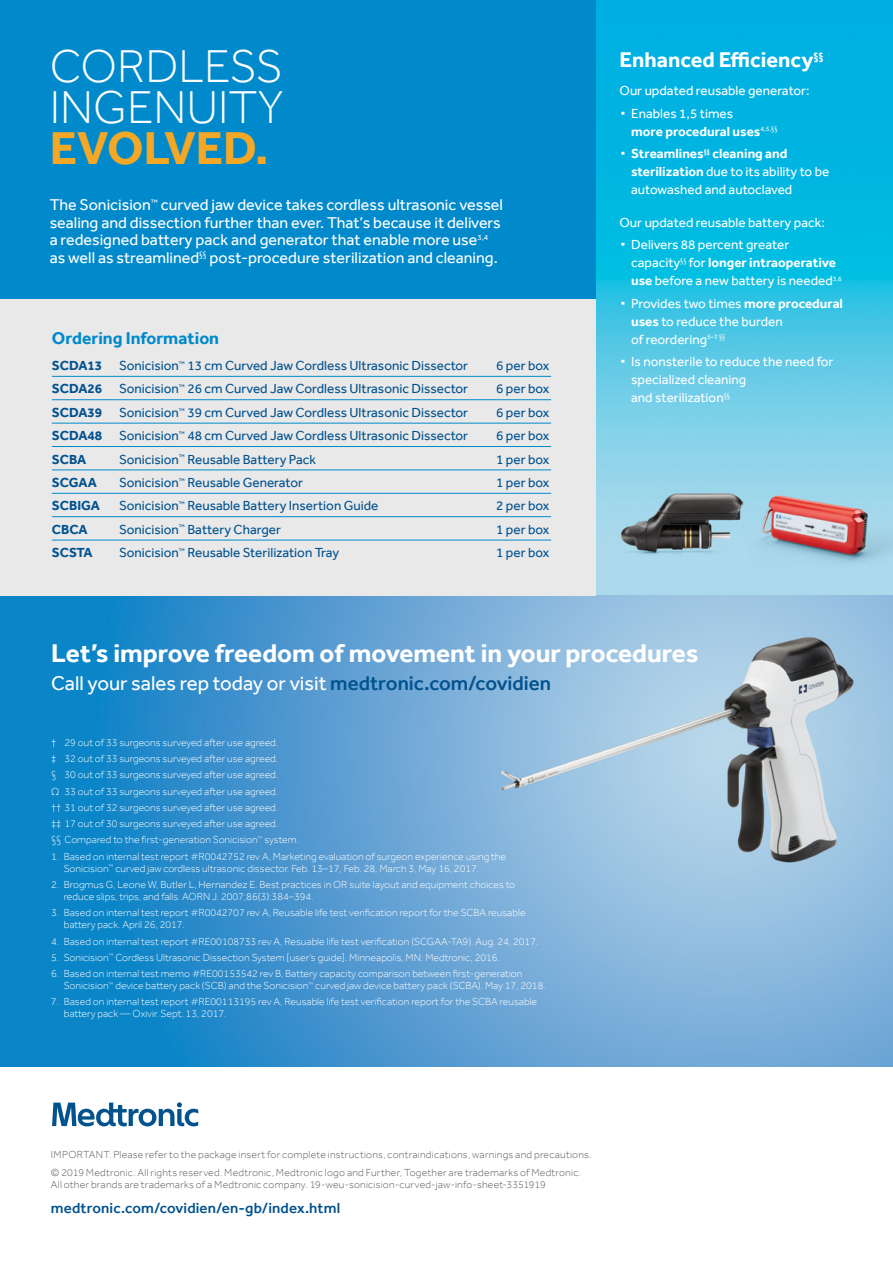
<style>
.page{position:relative;width:893px;height:1263px;background:#fff}
.page>*{position:absolute;margin:0;border:0;box-sizing:border-box;transform-origin:0 0}
.t1{font:300 47.4px/41.4px "Effra";color:#fff}
.t2{font:700 47.4px "Effra";color:#f5a826}
.t3{font:30px "Effra";color:#fff}
.t4{font:700 26.25px "Effra";color:#fff}
.t5{font:700 21.9px "Effra";color:#fff}
.t6{font:20.4px "Effra";color:#fff}
.t7{font:700 17.55px "Effra";color:#008acb}
.t8{font:16.05px/17.5px "Effra";color:#fff}
.t9{font:500 15px "Effra";letter-spacing:.01em;color:#02528e}
.t10{font:13.5px "Effra";color:#02528e}
.t11{font:13.5px/18px "Effra";color:#fff}
.t12{font:700 13.5px "Effra";color:#02528e}
.t13{font:700 13.5px/18px "Effra";color:#fff}
.t14{font:300 10.5px/16.2px "Effra";color:#fff}
.t15{font:300 10.5px/18.3px "Effra";letter-spacing:.02em;color:#58595b}
.s1{font-weight:400}
.s2{font-weight:700}
.s3{font-weight:500;color:#02528e}
</style>
<div class="page">
<img style="left:595px;top:0;width:298px;height:595px">
<img style="left:0;top:595px;width:893px;height:472px">
<svg style="left:52px;top:1102px;width:146px;height:24px"></svg>
<div style="left:0;top:298px;width:595px;height:297px;background:#e9e9ea"></div>
<div style="left:0;top:0;width:595px;height:298px;background:#008acb"></div>
<hr style="left:52px;top:376px;width:67px;height:1px;background:#008acb">
<hr style="left:119px;top:376px;width:377px;height:1px;background:#008acb">
<hr style="left:496px;top:376px;width:55px;height:1px;background:#008acb">
<hr style="left:52px;top:399px;width:67px;height:1px;background:#008acb">
<hr style="left:119px;top:399px;width:377px;height:1px;background:#008acb">
<hr style="left:496px;top:399px;width:55px;height:1px;background:#008acb">
<hr style="left:52px;top:423px;width:67px;height:1px;background:#008acb">
<hr style="left:119px;top:423px;width:377px;height:1px;background:#008acb">
<hr style="left:496px;top:423px;width:55px;height:1px;background:#008acb">
<hr style="left:52px;top:446px;width:67px;height:1px;background:#008acb">
<hr style="left:119px;top:446px;width:377px;height:1px;background:#008acb">
<hr style="left:496px;top:446px;width:55px;height:1px;background:#008acb">
<hr style="left:52px;top:470px;width:67px;height:1px;background:#008acb">
<hr style="left:119px;top:470px;width:377px;height:1px;background:#008acb">
<hr style="left:496px;top:470px;width:55px;height:1px;background:#008acb">
<hr style="left:52px;top:493px;width:67px;height:1px;background:#008acb">
<hr style="left:119px;top:493px;width:377px;height:1px;background:#008acb">
<hr style="left:496px;top:493px;width:55px;height:1px;background:#008acb">
<hr style="left:52px;top:516px;width:67px;height:1px;background:#008acb">
<hr style="left:119px;top:516px;width:377px;height:1px;background:#008acb">
<hr style="left:496px;top:516px;width:55px;height:1px;background:#008acb">
<hr style="left:52px;top:540px;width:67px;height:1px;background:#008acb">
<hr style="left:119px;top:540px;width:377px;height:1px;background:#008acb">
<hr style="left:496px;top:540px;width:55px;height:1px;background:#008acb">
<h1 class="t1" style="left:50px;top:45px;width:235px">CORDLESS<br>INGENUITY</h1>
<h1 class="t2" style="left:50px;top:120px;width:221px">EVOLVED.</h1>
<p class="t8" style="left:50px;top:196px;width:455px">The Sonicision<sup>™</sup> curved jaw device takes cordless ultrasonic vessel sealing and dissection further than ever. That’s because it delivers a redesigned battery pack and generator that enable more use<sup>3,4 </sup>as well as streamlined<sup>§§</sup> post‑procedure sterilization and cleaning.</p>
<h3 class="t7" style="left:52px;top:327px;width:169px">Ordering Information</h3>
<p class="t12" style="left:52px;top:357px;width:52px">SCDA13</p>
<p class="t10" style="left:119px;top:358px;width:351px">Sonicision<sup>™</sup> 13 cm Curved Jaw Cordless Ultrasonic Dissector</p>
<p class="t10" style="left:496px;top:358px;width:55px">6 per box</p>
<p class="t12" style="left:52px;top:381px;width:52px">SCDA26</p>
<p class="t10" style="left:119px;top:381px;width:351px">Sonicision<sup>™</sup> 26 cm Curved Jaw Cordless Ultrasonic Dissector</p>
<p class="t10" style="left:496px;top:381px;width:55px">6 per box</p>
<p class="t12" style="left:52px;top:404px;width:52px">SCDA39</p>
<p class="t10" style="left:119px;top:404px;width:351px">Sonicision<sup>™</sup> 39 cm Curved Jaw Cordless Ultrasonic Dissector</p>
<p class="t10" style="left:496px;top:404px;width:55px">6 per box</p>
<p class="t12" style="left:52px;top:427px;width:52px">SCDA48</p>
<p class="t10" style="left:119px;top:428px;width:351px">Sonicision<sup>™</sup> 48 cm Curved Jaw Cordless Ultrasonic Dissector</p>
<p class="t10" style="left:496px;top:428px;width:55px">6 per box</p>
<p class="t12" style="left:52px;top:451px;width:36px">SCBA</p>
<p class="t10" style="left:119px;top:451px;width:198px">Sonicision<sup>™</sup> Reusable Battery Pack</p>
<p class="t10" style="left:496px;top:451px;width:55px">1 per box</p>
<p class="t12" style="left:52px;top:474px;width:46px">SCGAA</p>
<p class="t10" style="left:119px;top:475px;width:185px">Sonicision<sup>™</sup> Reusable Generator</p>
<p class="t10" style="left:496px;top:475px;width:55px">1 per box</p>
<p class="t12" style="left:52px;top:498px;width:50px">SCBIGA</p>
<p class="t10" style="left:119px;top:498px;width:261px">Sonicision<sup>™</sup> Reusable Battery Insertion Guide</p>
<p class="t10" style="left:496px;top:498px;width:55px">2 per box</p>
<p class="t12" style="left:52px;top:521px;width:37px">CBCA</p>
<p class="t10" style="left:119px;top:521px;width:163px">Sonicision<sup>™</sup> Battery Charger</p>
<p class="t10" style="left:496px;top:521px;width:55px">1 per box</p>
<p class="t12" style="left:52px;top:544px;width:42px">SCSTA</p>
<p class="t10" style="left:119px;top:545px;width:221px">Sonicision<sup>™</sup> Reusable Sterilization Tray</p>
<p class="t10" style="left:496px;top:545px;width:55px">1 per box</p>
<h3 class="t5" style="left:619px;top:47px;width:206px">Enhanced Efficiency<sup>§§</sup></h3>
<p class="t11" style="left:619px;top:82px;width:192px">Our updated reusable generator:</p>
<h2 class="t3" style="left:619px;top:96px;width:9px">∙</h2>
<p class="t13" style="left:631px;top:104px;width:148px"><span class="s1">Enables 1,5 times<br></span>more procedural uses<sup>4,5,§§</sup></p>
<h2 class="t3" style="left:619px;top:137px;width:9px">∙</h2>
<p class="t11" style="left:631px;top:144px;width:200px"><span class="s2">Streamlines</span><sup>§§</sup> <span class="s2">cleaning and sterilization</span> due to its ability to be autowashed and autoclaved</p>
<p class="t11" style="left:619px;top:213px;width:207px">Our updated reusable battery pack:</p>
<h2 class="t3" style="left:619px;top:228px;width:9px">∙</h2>
<p class="t11" style="left:631px;top:235px;width:212px">Delivers 88 percent greater capacity<sup>§§</sup> for <span class="s2">longer intraoperative use</span> before a new battery is needed<sup>3,6</sup></p>
<h2 class="t3" style="left:619px;top:286px;width:9px">∙</h2>
<p class="t11" style="left:631px;top:294px;width:213px">Provides two times <span class="s2">more procedural uses</span> to reduce the burden<br>of reordering<sup>5–7</sup> <sup>§§</sup></p>
<h2 class="t3" style="left:619px;top:344px;width:9px">∙</h2>
<p class="t11" style="left:631px;top:352px;width:204px">Is nonsterile to reduce the need for specialized cleaning<br>and sterilization<sup>§§</sup></p>
<h3 class="t4" style="left:51px;top:637px;width:649px">Let’s improve freedom of movement in your procedures</h3>
<h3 class="t6" style="left:51px;top:671px;width:502px">Call your sales rep today or visit <span class="s3">medtronic.com/covidien</span></h3>
<p class="t14" style="left:51px;top:734px;width:249px">† 29 out of 33 surgeons surveyed after use agreed.<br>‡ 32 out of 33 surgeons surveyed after use agreed.<br>§ 30 out of 33 surgeons surveyed after use agreed.<br>Ω 33 out of 33 surgeons surveyed after use agreed.<br>†† 31 out of 32 surgeons surveyed after use agreed.<br>‡‡ 17 out of 30 surgeons surveyed after use agreed.<br>§§ Compared to the first‑generation Sonicision<sup>™</sup> system.</p>
<p class="t14" style="left:64px;top:850px;width:444px;line-height:12px;text-indent:-13px">1. Based on internal test report #R0042752 rev A, Marketing evaluation of surgeon experience using the<br>Sonicision<sup>™</sup> curved jaw cordless ultrasonic dissector. Feb. 13–17, Feb. 28, March 3, May 16, 2017.</p>
<p class="t14" style="left:64px;top:878px;width:453px;line-height:12px;text-indent:-13px">2. Brogmus G, Leone W, Butler L, Hernandez E. Best practices in OR suite layout and equipment choices to reduce slips, trips, and falls. AORN J. 2007;86(3):384–394.</p>
<p class="t14" style="left:64px;top:907px;width:463px;line-height:12px;text-indent:-13px">3. Based on internal test report #R0042707 rev A, Reusable life test verification report for the SCBA reusable battery pack. April 26, 2017.</p>
<p class="t14" style="left:51px;top:933px;width:489px">4. Based on internal test report #RE00108733 rev A, Resuable life test verification (SCGAA‑TA9). Aug. 24, 2017.</p>
<p class="t14" style="left:51px;top:949px;width:450px">5. Sonicision<sup>™</sup> Cordless Ultrasonic Dissection System [user’s guide]. Minneapolis, MN: Medtronic; 2016.</p>
<p class="t14" style="left:64px;top:967px;width:483px;line-height:12px;text-indent:-13px">6. Based on internal test memo #RE00153542 rev B, Battery capacity comparison between first‑generation<br>Sonicision<sup>™</sup> device battery pack (SCB) and the Sonicision<sup>™</sup> curved jaw device battery pack (SCBA). May 17, 2018.</p>
<p class="t14" style="left:64px;top:996px;width:475px;line-height:12px;text-indent:-13px">7. Based on internal test report #RE00113195 rev A, Reusable life test verification report for the SCBA reusable battery pack — Oxivir. Sept. 13, 2017.</p>
<p class="t15" style="left:51px;top:1145px;width:542px">IMPORTANT: Please refer to the package insert for complete instructions, contraindications, warnings and precautions. © 2019 Medtronic. All rights reserved. Medtronic, Medtronic logo and Further, Together are trademarks of Medtronic.</p>
<p class="t15" style="left:51px;top:1176px;width:496px">All other brands are trademarks of a Medtronic company. 19‑weu‑sonicision‑curved‑jaw‑info‑sheet‑3351919</p>
<h3 class="t9" style="left:51px;top:1199px;width:291px">medtronic.com/covidien/en‑gb/index.html</h3>
</div>
